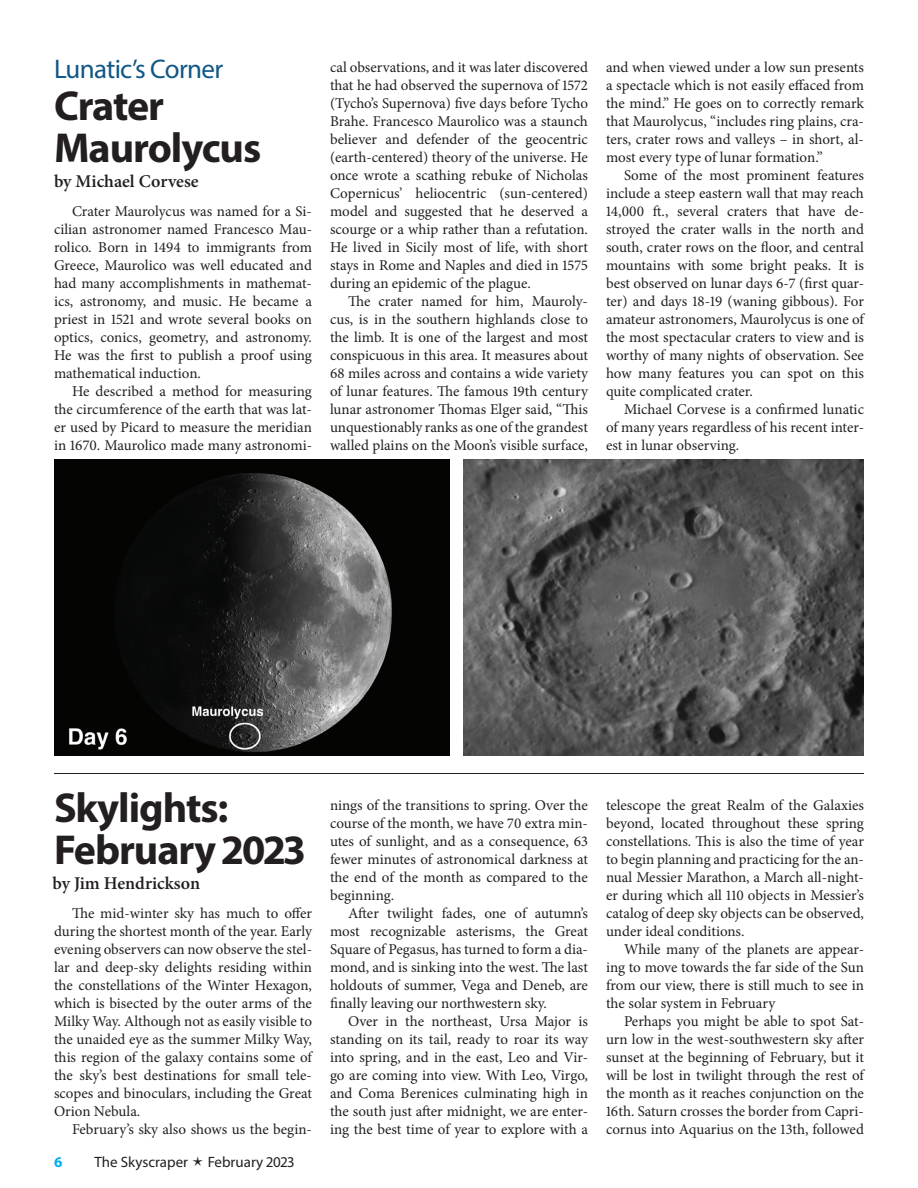
<style>
.page{position:relative;width:918px;height:1188px;background:#fff}
.page>*{position:absolute;margin:0;border:0;box-sizing:border-box;transform-origin:0 0}
.t1{font:700 42px/42px "Myriad Pro";letter-spacing:-.025em;color:#231f20}
.t2{font:27px "Myriad Pro";letter-spacing:-.025em;color:#115787}
.t3{font:600 18px "Minion Pro";color:#231f20}
.t4{font:15px/18px "Minion Pro";color:#231f20;text-align:justify}
.t5{font:15px "Myriad Pro";color:#231f20}
.t6{font:700 15px "Myriad Pro";color:#00aeef}
</style>
<div class="page">
<img style="left:463px;top:459px;width:401px;height:297px">
<img style="left:54px;top:459px;width:396px;height:297px">
<hr style="left:54px;top:774px;width:810px;height:1px;background:#231f20">
<h2 class="t2" style="left:54px;top:52px;width:171px">Lunatic’s Corner</h2>
<h1 class="t1" style="left:54px;top:83px;width:209px">Crater<br>Maurolycus</h1>
<p class="t3" style="left:54px;top:168px;width:146px">by Michael Corvese</p>
<p class="t4" style="left:54px;top:202px;width:260px;text-indent:18px">Crater Maurolycus was named for a Si&shy;cilian astronomer named Francesco Mau&shy;rolico. Born in 1494 to immigrants from Greece, Maurolico was well educated and had many accomplishments in mathemat&shy;ics, astronomy, and music. He became a priest in 1521 and wrote several books on optics, conics, geometry, and astronomy.<br>He was the first to publish a proof using mathematical induction.</p>
<p class="t4" style="left:54px;top:382px;width:260px;text-indent:18px">He described a method for measuring the circumference of the earth that was lat&shy;er used by Picard to measure the meridian in 1670. Maurolico made many astronomi-</p>
<p class="t4" style="left:330px;top:58px;width:260px">cal observations, and it was later discovered that he had observed the supernova of 1572 (Tycho’s Supernova) five days before Tycho Brahe. Francesco Maurolico was a staunch believer and defender of the geocentric (earth-centered) theory of the universe. He once wrote a scathing rebuke of Nicholas Copernicus’ heliocentric (sun-centered) model and suggested that he deserved a scourge or a whip rather than a refutation.<br>He lived in Sicily most of life, with short stays in Rome and Naples and died in 1575 during an epidemic of the plague.</p>
<p class="t4" style="left:330px;top:292px;width:260px;text-indent:18px">The crater named for him, Mauroly&shy;cus, is in the southern highlands close to the limb. It is one of the largest and most conspicuous in this area. It measures about 68 miles across and contains a wide variety of lunar features. The famous 19th century lunar astronomer Thomas Elger said, “This unquestionably ranks as one of the grandest walled plains on the Moon’s visible surface,</p>
<p class="t4" style="left:606px;top:58px;width:260px">and when viewed under a low sun presents a spectacle which is not easily effaced from the mind.” He goes on to correctly remark that Maurolycus, “includes ring plains, cra&shy;ters, crater rows and valleys – in short, al&shy;most every type of lunar formation.”</p>
<p class="t4" style="left:606px;top:166px;width:260px;text-indent:18px">Some of the most prominent features include a steep eastern wall that may reach 14,000 ft., several craters that have de&shy;stroyed the crater walls in the north and south, crater rows on the floor, and central mountains with some bright peaks. It is best observed on lunar days 6-7 (first quar&shy;ter) and days 18-19 (waning gibbous). For amateur astronomers, Maurolycus is one of the most spectacular craters to view and is worthy of many nights of observation. See how many features you can spot on this quite complicated crater.</p>
<p class="t4" style="left:606px;top:400px;width:260px;text-indent:18px">Michael Corvese is a confirmed lunatic of many years regardless of his recent inter&shy;est in lunar observing.</p>
<h1 class="t1" style="left:54px;top:785px;width:253px">Skylights:<br>February 2023</h1>
<p class="t3" style="left:52px;top:870px;width:149px">by Jim Hendrickson</p>
<p class="t4" style="left:54px;top:904px;width:260px;text-indent:18px">The mid-winter sky has much to offer during the shortest month of the year. Early evening observers can now observe the stel&shy;lar and deep-sky delights residing within the constellations of the Winter Hexagon, which is bisected by the outer arms of the Milky Way. Although not as easily visible to the unaided eye as the summer Milky Way, this region of the galaxy contains some of the sky’s best destinations for small tele&shy;scopes and binoculars, including the Great Orion Nebula.</p>
<p class="t4" style="left:72px;top:1120px;width:241px">February’s sky also shows us the begin-</p>
<p class="t6" style="left:54px;top:1152px;width:10px">6</p>
<p class="t5" style="left:94px;top:1153px;width:95px">The Skyscraper</p>
<p class="t5" style="left:208px;top:1153px;width:88px">February 2023</p>
<p class="t4" style="left:330px;top:796px;width:260px">nings of the transitions to spring. Over the course of the month, we have 70 extra min&shy;utes of sunlight, and as a consequence, 63 fewer minutes of astronomical darkness at the end of the month as compared to the beginning.</p>
<p class="t4" style="left:330px;top:904px;width:260px;text-indent:18px">After twilight fades, one of autumn’s most recognizable asterisms, the Great Square of Pegasus, has turned to form a dia&shy;mond, and is sinking into the west. The last holdouts of summer, Vega and Deneb, are finally leaving our northwestern sky.</p>
<p class="t4" style="left:330px;top:1012px;width:260px;text-indent:18px">Over in the northeast, Ursa Major is standing on its tail, ready to roar its way into spring, and in the east, Leo and Vir&shy;go are coming into view. With Leo, Virgo, and Coma Berenices culminating high in the south just after midnight, we are enter&shy;ing the best time of year to explore with a</p>
<p class="t4" style="left:606px;top:796px;width:260px">telescope the great Realm of the Galaxies beyond, located throughout these spring constellations. This is also the time of year to begin planning and practicing for the an&shy;nual Messier Marathon, a March all-night&shy;er during which all 110 objects in Messier’s catalog of deep sky objects can be observed, under ideal conditions.</p>
<p class="t4" style="left:606px;top:940px;width:260px;text-indent:18px">While many of the planets are appear&shy;ing to move towards the far side of the Sun from our view, there is still much to see in the solar system in February</p>
<p class="t4" style="left:606px;top:1012px;width:260px;text-indent:18px">Perhaps you might be able to spot Sat&shy;urn low in the west-southwestern sky after sunset at the beginning of February, but it will be lost in twilight through the rest of the month as it reaches conjunction on the 16th. Saturn crosses the border from Capri&shy;cornus into Aquarius on the 13th, followed</p>
</div>
